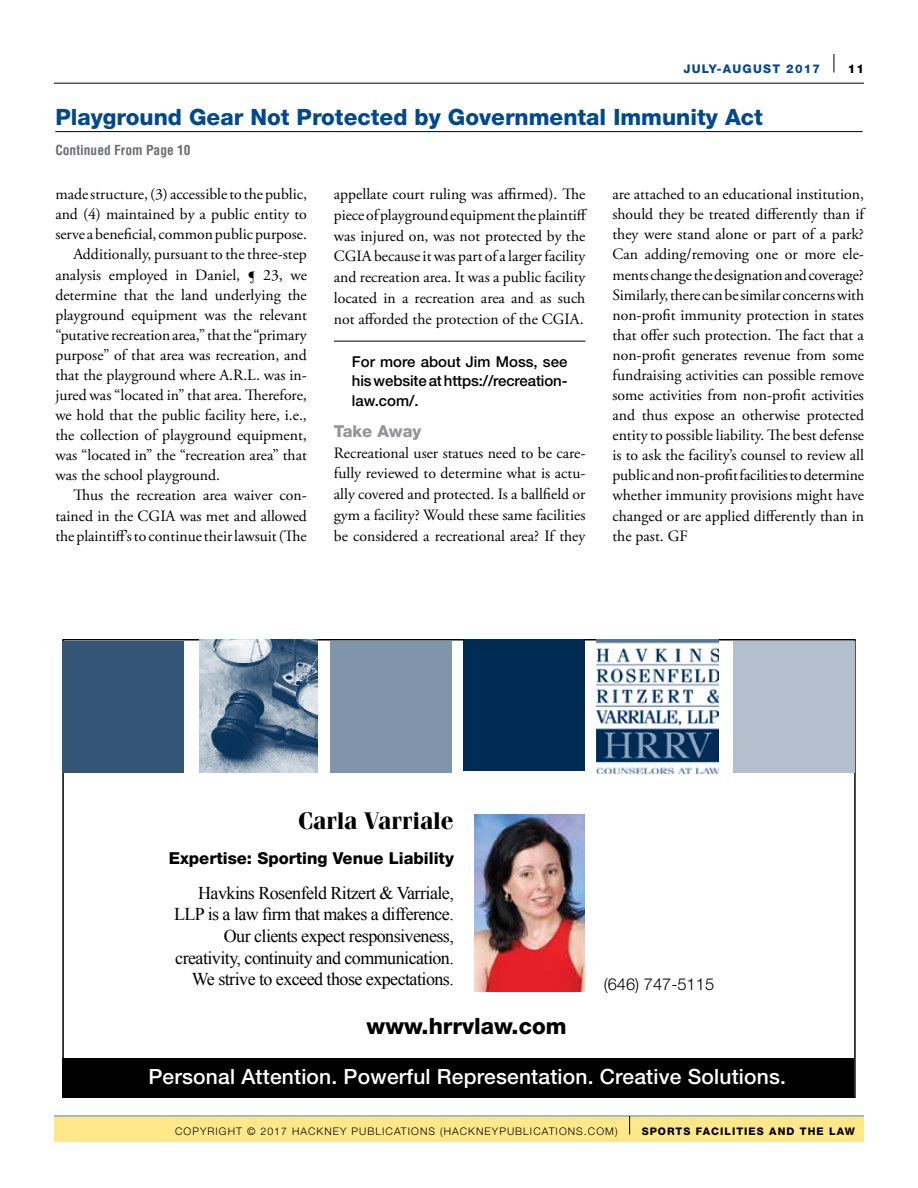
<style>
.page{position:relative;width:918px;height:1188px;background:#fff}
.page>*{position:absolute;margin:0;border:0;box-sizing:border-box;transform-origin:0 0}
.t1{font:700 24px "Fenice";color:#000}
.t2{font:800 22.5px "Helvetica Neue";color:#004990}
.t3{font:800 22.5px "Helvetica Neue";color:#000}
.t4{font:500 21px "Helvetica Neue";letter-spacing:.01em;color:#fff}
.t5{font:18px/21.6px "Times New Roman";letter-spacing:-.03em;color:#000;text-align:right}
.t6{font:800 16.5px "Helvetica Neue";color:#000}
.t7{font:300 16.5px "Helvetica Neue";color:#000}
.t8{font:800 16.5px "Helvetica Neue";color:#939598}
.t9{font:15.75px/20.1px "Adobe Garamond Pro";color:#000;text-align:justify}
.t10{font:500 15px/19.2px "Helvetica Neue";letter-spacing:-.005em;color:#000;text-align:justify}
.t11{font:700 condensed 13.5px "Helvetica";color:#6d6e71}
.t12{font:800 12px "Helvetica Neue";letter-spacing:.1em;color:#004990}
.t13{font:800 12px "Helvetica Neue";color:#000}
.t14{font:300 10.5px "Helvetica Neue";letter-spacing:.1em;color:#000}
.t15{font:800 10.5px "Helvetica Neue";letter-spacing:.1em;color:#000}
</style>
<div class="page">
<hr style="left:54px;top:83px;width:810px;height:1px;background:#000">
<svg style="left:834px;top:54px;width:1px;height:18px"></svg>
<div style="left:54px;top:1116px;width:810px;height:26px;background:#ffe88a"></div>
<svg style="left:629px;top:1116px;width:1px;height:18px"></svg>
<div style="left:62px;top:1058px;width:792px;height:40px;background:#000"></div>
<img style="left:475px;top:814px;width:110px;height:178px">
<div style="left:62px;top:641px;width:121px;height:131px;background:#335576"></div>
<div style="left:330px;top:641px;width:122px;height:131px;background:#8095aa"></div>
<div style="left:464px;top:639px;width:121px;height:132px;background:#002b54"></div>
<div style="left:733px;top:641px;width:121px;height:131px;background:#b3bfcc"></div>
<img style="left:597px;top:639px;width:122px;height:135px">
<img style="left:199px;top:639px;width:119px;height:133px">
<hr style="left:55px;top:131px;width:808px;height:1px;background:#000">
<hr style="left:334px;top:341px;width:251px;height:1px;background:#000">
<p class="t12" style="left:683px;top:61px;width:138px">JULY-AUGUST 2017</p>
<p class="t13" style="left:848px;top:61px;width:18px">11</p>
<h2 class="t2" style="left:55px;top:104px;width:709px">Playground Gear Not Protected by Governmental Immunity Act</h2>
<p class="t11" style="left:55px;top:142px;width:137px">Continued From Page 10</p>
<p class="t9" style="left:55px;top:185px;width:253px">made structure, (3) accessible to the public,</p>
<p class="t9" style="left:55px;top:205px;width:253px">and (4) maintained by a public entity to</p>
<p class="t9" style="left:55px;top:225px;width:253px">serve a beneficial, common public purpose.</p>
<p class="t9" style="left:73px;top:245px;width:235px">Additionally, pursuant to the three-step</p>
<p class="t9" style="left:55px;top:265px;width:253px">analysis employed in Daniel, ¶ 23, we</p>
<p class="t9" style="left:55px;top:285px;width:253px">determine that the land underlying the</p>
<p class="t9" style="left:55px;top:305px;width:253px">playground equipment was the relevant</p>
<p class="t9" style="left:55px;top:325px;width:253px">“putative recreation area,” that the “primary</p>
<p class="t9" style="left:55px;top:345px;width:253px">purpose” of that area was recreation, and</p>
<p class="t9" style="left:55px;top:365px;width:253px">that the playground where A.R.L. was in-</p>
<p class="t9" style="left:55px;top:386px;width:253px">jured was “located in” that area. Therefore,</p>
<p class="t9" style="left:55px;top:406px;width:253px">we hold that the public facility here, i.e.,</p>
<p class="t9" style="left:55px;top:426px;width:253px">the collection of playground equipment,</p>
<p class="t9" style="left:55px;top:446px;width:253px">was “located in” the “recreation area” that</p>
<p class="t9" style="left:55px;top:466px;width:166px">was the school playground.</p>
<p class="t9" style="left:73px;top:486px;width:235px">Thus the recreation area waiver con-</p>
<p class="t9" style="left:55px;top:506px;width:253px">tained in the CGIA was met and allowed</p>
<p class="t9" style="left:55px;top:526px;width:253px">the plaintiff’s to continue their lawsuit (The</p>
<p class="t9" style="left:612px;top:185px;width:253px">are attached to an educational institution, should they be treated differently than if they were stand alone or part of a park?<br>Can adding/removing one or more ele&shy;ments change the designation and coverage?<br>Similarly, there can be similar concerns with non-profit immunity protection in states that offer such protection. The fact that a non-profit generates revenue from some fundraising activities can possible remove some activities from non-profit activities and thus expose an otherwise protected entity to possible liability. The best defense is to ask the facility’s counsel to review all public and non-profit facilities to determine whether immunity provisions might have changed or are applied differently than in the past. GF</p>
<p class="t9" style="left:334px;top:184px;width:255px;line-height:20.7px">appellate court ruling was affirmed). The piece of playground equipment the plaintiff was injured on, was not protected by the CGIA because it was part of a larger facility and recreation area. It was a public facility located in a recreation area and as such not afforded the protection of the CGIA.</p>
<p class="t10" style="left:352px;top:352px;width:217px">For more about Jim Moss, see his website at https://recreation&shy;law.com/.</p>
<p class="t8" style="left:334px;top:421px;width:89px">Take Away</p>
<p class="t9" style="left:334px;top:443px;width:253px;line-height:20.7px">Recreational user statues need to be care&shy;fully reviewed to determine what is actu&shy;ally covered and protected. Is a ballfield or gym a facility? Would these same facilities be considered a recreational area? If they</p>
<h1 class="t1" style="left:298px;top:806px;width:157px">Carla Varriale</h1>
<p class="t6" style="left:169px;top:848px;width:287px">Expertise: Sporting Venue Liability</p>
<p class="t5" style="left:174px;top:882px;width:281px">Havkins Rosenfeld Ritzert &amp; Varriale, LLP is a law firm that makes a difference.<br>Our clients expect responsiveness, creativity, continuity and communication.<br>We strive to exceed those expectations.</p>
<h2 class="t3" style="left:367px;top:1012px;width:202px">www.hrrvlaw.com</h2>
<p class="t7" style="left:604px;top:974px;width:112px">(646) 747-5115</p>
<h3 class="t4" style="left:148px;top:1064px;width:639px">Personal Attention. Powerful Representation. Creative Solutions.</h3>
<p class="t14" style="left:175px;top:1124px;width:444px">COPYRIGHT © 2017 HACKNEY PUBLICATIONS (HACKNEYPUBLICATIONS.COM)</p>
<p class="t15" style="left:642px;top:1125px;width:215px">SPORTS FACILITIES AND THE LAW</p>
</div>
